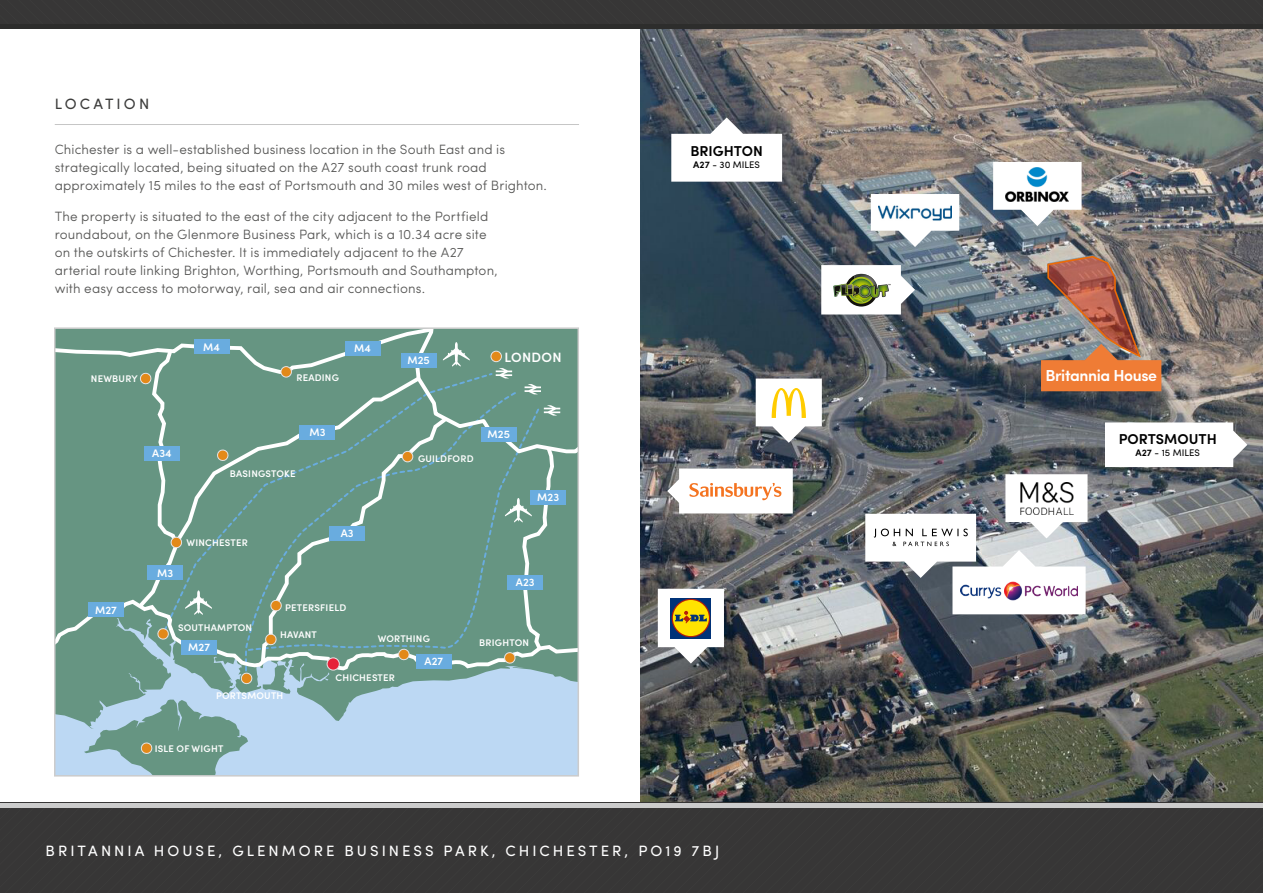
<style>
.page{position:relative;width:1263px;height:893px;background:#fff}
.page>*{position:absolute;margin:0;border:0;box-sizing:border-box;transform-origin:0 0}
.t1{font:600 15.9px "Sofia Pro";letter-spacing:-.025em;color:#fff}
.t2{font:15px "Sofia Pro";letter-spacing:.2em;color:#fff}
.t3{font:15px "Sofia Pro";letter-spacing:.21em;color:#3c3c3b}
.t4{font:600 14.4px "Sofia Pro";color:#000}
.t5{font:300 13.5px/18px "Sofia Pro";letter-spacing:.01em;color:#575756}
.t6{font:600 13.5px "Sofia Pro";letter-spacing:.02em;color:#fff}
.t7{font:600 10.95px "Sofia Pro";letter-spacing:.01em;color:#fff}
.t8{font:600 9.6px "Sofia Pro";letter-spacing:.02em;color:#fff}
.t9{font:9.6px "Sofia Pro";color:#000}
.s1{font-weight:600}
</style>
<div class="page">
<img style="left:640px;top:29px;width:623px;height:774px">
<svg style="left:671px;top:117px;width:111px;height:65px"></svg>
<svg style="left:756px;top:379px;width:66px;height:64px"></svg>
<svg style="left:658px;top:589px;width:66px;height:74px"></svg>
<img style="left:821px;top:265px;width:94px;height:49px">
<svg style="left:993px;top:162px;width:88px;height:64px"></svg>
<img style="left:1006px;top:167px;width:63px;height:35px">
<svg style="left:871px;top:194px;width:88px;height:53px"></svg>
<img style="left:878px;top:205px;width:74px;height:16px">
<svg style="left:667px;top:469px;width:126px;height:44px"></svg>
<svg style="left:1105px;top:422px;width:142px;height:45px"></svg>
<img style="left:1041px;top:255px;width:120px;height:136px">
<svg style="left:865px;top:474px;width:222px;height:140px"></svg>
<img style="left:1020px;top:483px;width:54px;height:31px">
<img style="left:960px;top:574px;width:117px;height:34px">
<div style="left:0;top:0;width:1263px;height:25px;background:#373636"></div>
<div style="left:0;top:807px;width:1263px;height:86px;background:#373636"></div>
<hr style="left:0;top:25px;width:1263px;height:4px;background:#2d2d2c">
<hr style="left:0;top:803px;width:1263px;height:4px;background:#ccc">
<hr style="left:55px;top:124px;width:524px;height:1px;background:#c6c6c6">
<div style="left:55px;top:328px;width:523px;height:448px;background:#bcd8f3"></div>
<svg style="left:57px;top:685px;width:344px;height:38px"></svg>
<svg style="left:84px;top:700px;width:164px;height:74px"></svg>
<svg style="left:57px;top:330px;width:519px;height:355px"></svg>
<div style="left:54px;top:327px;width:525px;height:450px;border:2px solid #ccc"></div>
<p class="t3" style="left:55px;top:92px;width:96px">LOCATION</p>
<p class="t5" style="left:55px;top:139px;width:494px">Chichester is a well-established business location in the South East and is strategically located, being situated on the A27 south coast trunk road approximately 15 miles to the east of Portsmouth and 30 miles west of Brighton.</p>
<p class="t5" style="left:55px;top:206px;width:444px">The property is situated to the east of the city adjacent to the Portfield roundabout, on the Glenmore Business Park, which is a 10.34 acre site on the outskirts of Chichester. It is immediately adjacent to the A27 arterial route linking Brighton, Worthing, Portsmouth and Southampton, with easy access to motorway, rail, sea and air connections.</p>
<p class="t8" style="left:91px;top:371px;width:48px">NEWBURY</p>
<p class="t7" style="left:203px;top:339px;width:18px">M4</p>
<p class="t7" style="left:354px;top:340px;width:18px">M4</p>
<p class="t8" style="left:296px;top:370px;width:44px">READING</p>
<p class="t7" style="left:407px;top:352px;width:24px">M25</p>
<p class="t6" style="left:504px;top:347px;width:59px">LONDON</p>
<p class="t7" style="left:95px;top:601px;width:23px">M27</p>
<p class="t7" style="left:152px;top:445px;width:21px">A34</p>
<p class="t8" style="left:230px;top:466px;width:67px">BASINGSTOKE</p>
<p class="t7" style="left:309px;top:424px;width:18px">M3</p>
<p class="t7" style="left:157px;top:564px;width:18px">M3</p>
<p class="t8" style="left:186px;top:535px;width:63px">WINCHESTER</p>
<p class="t7" style="left:341px;top:525px;width:14px">A3</p>
<p class="t8" style="left:285px;top:600px;width:63px">PETERSFIELD</p>
<p class="t8" style="left:178px;top:621px;width:76px">SOUTHAMPTON</p>
<p class="t7" style="left:188px;top:639px;width:23px">M27</p>
<p class="t8" style="left:280px;top:627px;width:38px">HAVANT</p>
<p class="t8" style="left:418px;top:451px;width:57px">GUILDFORD</p>
<p class="t7" style="left:488px;top:426px;width:24px">M25</p>
<p class="t7" style="left:537px;top:489px;width:23px">M23</p>
<p class="t7" style="left:516px;top:574px;width:20px">A23</p>
<p class="t8" style="left:378px;top:631px;width:54px">WORTHING</p>
<p class="t7" style="left:424px;top:653px;width:20px">A27</p>
<p class="t8" style="left:479px;top:636px;width:51px">BRIGHTON</p>
<p class="t8" style="left:216px;top:688px;width:69px">PORTSMOUTH</p>
<p class="t8" style="left:155px;top:741px;width:70px">ISLE OF WIGHT</p>
<p class="t8" style="left:335px;top:671px;width:61px">CHICHESTER</p>
<p class="t4" style="left:690px;top:140px;width:74px">BRIGHTON</p>
<p class="t9" style="left:693px;top:158px;width:68px"><span class="s1">A27</span> - 30 MILES</p>
<p class="t2" style="left:46px;top:840px;width:675px">BRITANNIA HOUSE, GLENMORE BUSINESS PARK, CHICHESTER, PO19 7BJ</p>
<p class="t1" style="left:1045px;top:363px;width:113px">Britannia House</p>
<p class="t4" style="left:1119px;top:428px;width:100px">PORTSMOUTH</p>
<p class="t9" style="left:1135px;top:446px;width:66px"><span class="s1">A27</span> - 15 MILES</p>
</div>
